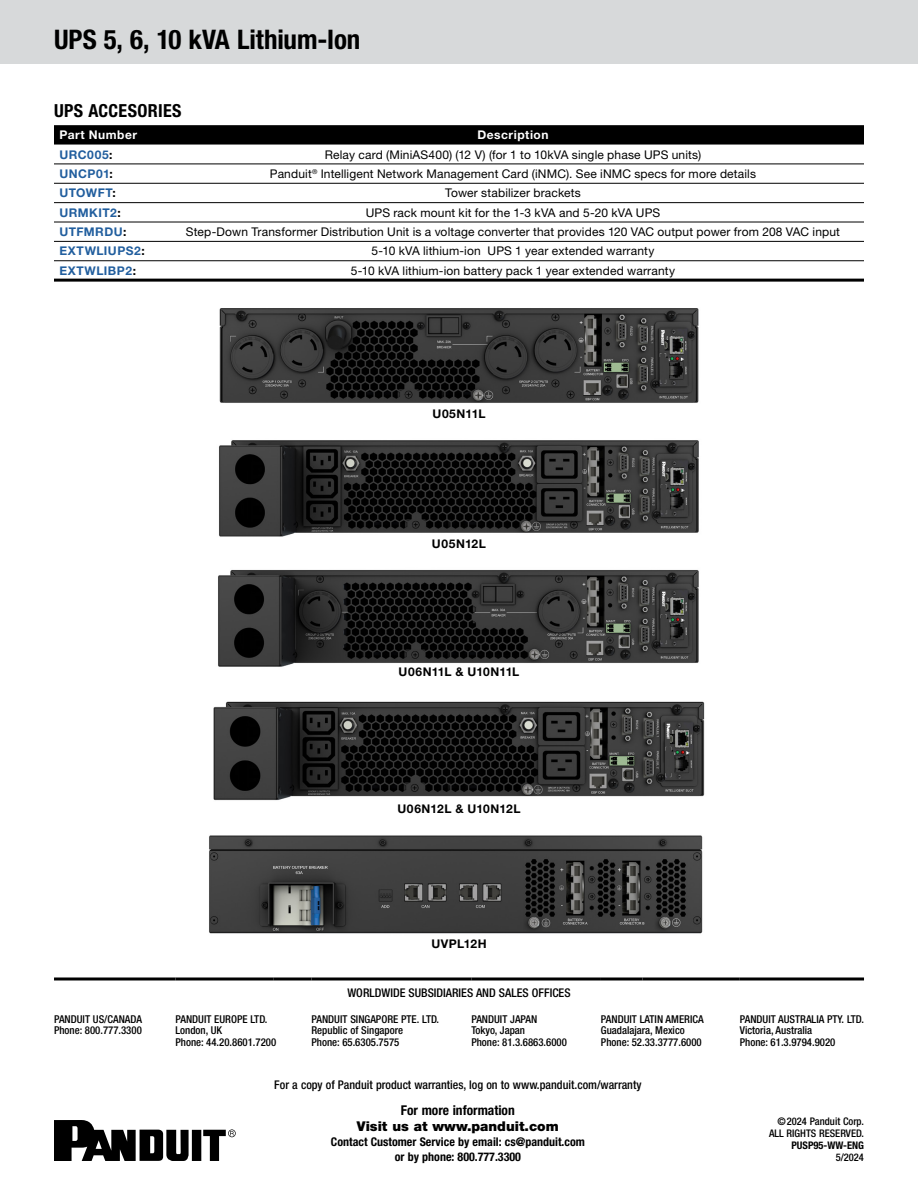
<style>
.page{position:relative;width:918px;height:1188px;background:#fff}
.page>*{position:absolute;margin:0;border:0;box-sizing:border-box;transform-origin:0 0}
.t1{font:700 condensed 27px "Helvetica Neue LT Std";letter-spacing:-.005em;color:#000}
.t2{font:700 condensed 18px "Helvetica Neue LT Std";letter-spacing:.02em;color:#000}
.t3{font:900 13.5px "Helvetica Neue LT Std";color:#000}
.t4{font:700 condensed 13.5px "Helvetica Neue LT Std";color:#000}
.t5{font:12px "Helvetica Neue LT Std";letter-spacing:.015em;color:#000}
.t6{font:500 condensed 12px "Helvetica Neue LT Std";color:#000}
.t7{font:700 condensed 12px/15px "Helvetica Neue LT Std";color:#000;text-align:center}
.t8{font:700 12px "Helvetica Neue LT Std";letter-spacing:.04em;color:#215e9e}
.t9{font:700 12px "Helvetica Neue LT Std";letter-spacing:.015em;color:#000}
.t10{font:700 12px "Helvetica Neue LT Std";letter-spacing:.045em;color:#fff}
.t11{font:700 12px "Helvetica Neue LT Std";letter-spacing:.05em;color:#000}
.t12{font:700 12px "Helvetica Neue LT Std";letter-spacing:.035em;color:#000}
.t13{font:500 condensed 10.8px/11.7px "Helvetica Neue LT Std";color:#000}
.t14{font:500 condensed 10.5px/12px "Helvetica Neue LT Std";color:#000;text-align:right}
.t15{font:700 condensed 10.5px "Helvetica Neue LT Std";color:#000}
.s1{color:#000}
</style>
<div class="page">
<div style="left:0;top:0;width:918px;height:64px;background:#d7d9da"></div>
<hr style="left:54px;top:977px;width:121px;height:3px;background:#000">
<hr style="left:175px;top:977px;width:98px;height:3px;background:#000">
<hr style="left:273px;top:977px;width:39px;height:3px;background:#000">
<hr style="left:312px;top:977px;width:159px;height:3px;background:#000">
<hr style="left:471px;top:977px;width:130px;height:3px;background:#000">
<hr style="left:601px;top:977px;width:42px;height:3px;background:#000">
<hr style="left:643px;top:977px;width:97px;height:3px;background:#000">
<hr style="left:740px;top:977px;width:124px;height:3px;background:#000">
<svg style="left:54px;top:1120px;width:182px;height:41px"></svg>
<svg style="left:54px;top:125px;width:810px;height:20px;background:#070707"></svg>
<hr style="left:54px;top:164px;width:108px;height:1px;background:#000">
<hr style="left:54px;top:183px;width:108px;height:1px;background:#000">
<hr style="left:162px;top:164px;width:702px;height:1px;background:#000">
<hr style="left:162px;top:183px;width:702px;height:1px;background:#000">
<hr style="left:54px;top:279px;width:108px;height:3px;background:#000">
<hr style="left:162px;top:279px;width:702px;height:3px;background:#000">
<hr style="left:54px;top:202px;width:108px;height:1px;background:#000">
<hr style="left:162px;top:202px;width:702px;height:1px;background:#000">
<hr style="left:54px;top:260px;width:108px;height:1px;background:#000">
<hr style="left:162px;top:260px;width:702px;height:1px;background:#000">
<hr style="left:54px;top:222px;width:108px;height:1px;background:#000">
<hr style="left:162px;top:222px;width:702px;height:1px;background:#000">
<hr style="left:54px;top:241px;width:108px;height:1px;background:#000">
<hr style="left:162px;top:241px;width:702px;height:1px;background:#000">
<img style="left:219px;top:308px;width:480px;height:95px">
<img style="left:218px;top:570px;width:481px;height:97px">
<img style="left:209px;top:835px;width:494px;height:99px">
<img style="left:219px;top:440px;width:480px;height:97px">
<img style="left:213px;top:701px;width:492px;height:100px">
<h1 class="t1" style="left:54px;top:23px;width:308px">UPS 5, 6, 10 kVA Lithium-Ion</h1>
<h2 class="t2" style="left:54px;top:100px;width:129px">UPS ACCESORIES</h2>
<p class="t10" style="left:59px;top:127px;width:79px">Part Number</p>
<p class="t10" style="left:477px;top:127px;width:73px">Description</p>
<p class="t8" style="left:59px;top:147px;width:55px">URC005<span class="s1">:</span></p>
<p class="t5" style="left:325px;top:147px;width:378px">Relay card (MiniAS400) (12 V) (for 1 to 10kVA single phase UPS units)</p>
<p class="t8" style="left:59px;top:166px;width:55px">UNCP01<span class="s1">:</span></p>
<p class="t5" style="left:270px;top:166px;width:488px">Panduit<sup>®</sup> Intelligent Network Management Card (iNMC). See iNMC specs for more details</p>
<p class="t8" style="left:59px;top:186px;width:58px">UTOWFT<span class="s1">:</span></p>
<p class="t5" style="left:445px;top:186px;width:137px">Tower stabilizer brackets</p>
<p class="t8" style="left:59px;top:205px;width:63px">URMKIT2<span class="s1">:</span></p>
<p class="t5" style="left:366px;top:205px;width:296px">UPS rack mount kit for the 1-3 kVA and 5-20 kVA UPS</p>
<p class="t8" style="left:59px;top:224px;width:69px">UTFMRDU<span class="s1">:</span></p>
<p class="t5" style="left:186px;top:225px;width:656px">Step-Down Transformer Distribution Unit is a voltage converter that provides 120 VAC output power from 208 VAC input</p>
<p class="t8" style="left:59px;top:244px;width:87px">EXTWLIUPS2<span class="s1">:</span></p>
<p class="t5" style="left:372px;top:244px;width:284px">5-10 kVA lithium-ion UPS 1 year extended warranty</p>
<p class="t8" style="left:59px;top:263px;width:78px">EXTWLIBP2<span class="s1">:</span></p>
<p class="t5" style="left:351px;top:263px;width:326px">5-10 kVA lithium-ion battery pack 1 year extended warranty</p>
<p class="t9" style="left:433px;top:406px;width:54px">U05N11L</p>
<p class="t11" style="left:432px;top:537px;width:56px">U05N12L</p>
<p class="t9" style="left:399px;top:664px;width:122px">U06N11L &amp; U10N11L</p>
<p class="t9" style="left:397px;top:801px;width:125px">U06N12L &amp; U10N12L</p>
<p class="t12" style="left:431px;top:937px;width:57px">UVPL12H</p>
<p class="t6" style="left:347px;top:986px;width:225px">WORLDWIDE SUBSIDIARIES AND SALES OFFICES</p>
<p class="t13" style="left:54px;top:1013px;width:90px">PANDUIT US/CANADA<br>Phone: 800.777.3300</p>
<p class="t13" style="left:175px;top:1013px;width:102px">PANDUIT EUROPE LTD.<br>London, UK<br>Phone: 44.20.8601.7200</p>
<p class="t13" style="left:312px;top:1013px;width:129px">PANDUIT SINGAPORE PTE. LTD.<br>Republic of Singapore<br>Phone: 65.6305.7575</p>
<p class="t13" style="left:471px;top:1013px;width:97px">PANDUIT JAPAN<br>Tokyo, Japan<br>Phone: 81.3.6863.6000</p>
<p class="t13" style="left:601px;top:1013px;width:104px">PANDUIT LATIN AMERICA<br>Guadalajara, Mexico<br>Phone: 52.33.3777.6000</p>
<p class="t13" style="left:740px;top:1013px;width:126px">PANDUIT AUSTRALIA PTY. LTD.<br>Victoria, Australia<br>Phone: 61.3.9794.9020</p>
<p class="t6" style="left:274px;top:1078px;width:369px">For a copy of Panduit product warranties, log on to www.panduit.com/warranty</p>
<p class="t4" style="left:401px;top:1102px;width:115px">For more information</p>
<p class="t3" style="left:357px;top:1118px;width:203px">Visit us at www.panduit.com</p>
<p class="t7" style="left:331px;top:1134px;width:255px">Contact Customer Service by email: cs@panduit.com or by phone: 800.777.3300</p>
<p class="t14" style="left:769px;top:1115px;width:96px">©2024 Panduit Corp.<br>ALL RIGHTS RESERVED.</p>
<p class="t15" style="left:791px;top:1139px;width:74px">PUSP95-WW-ENG</p>
<p class="t14" style="left:836px;top:1151px;width:30px">5/2024</p>
</div>
